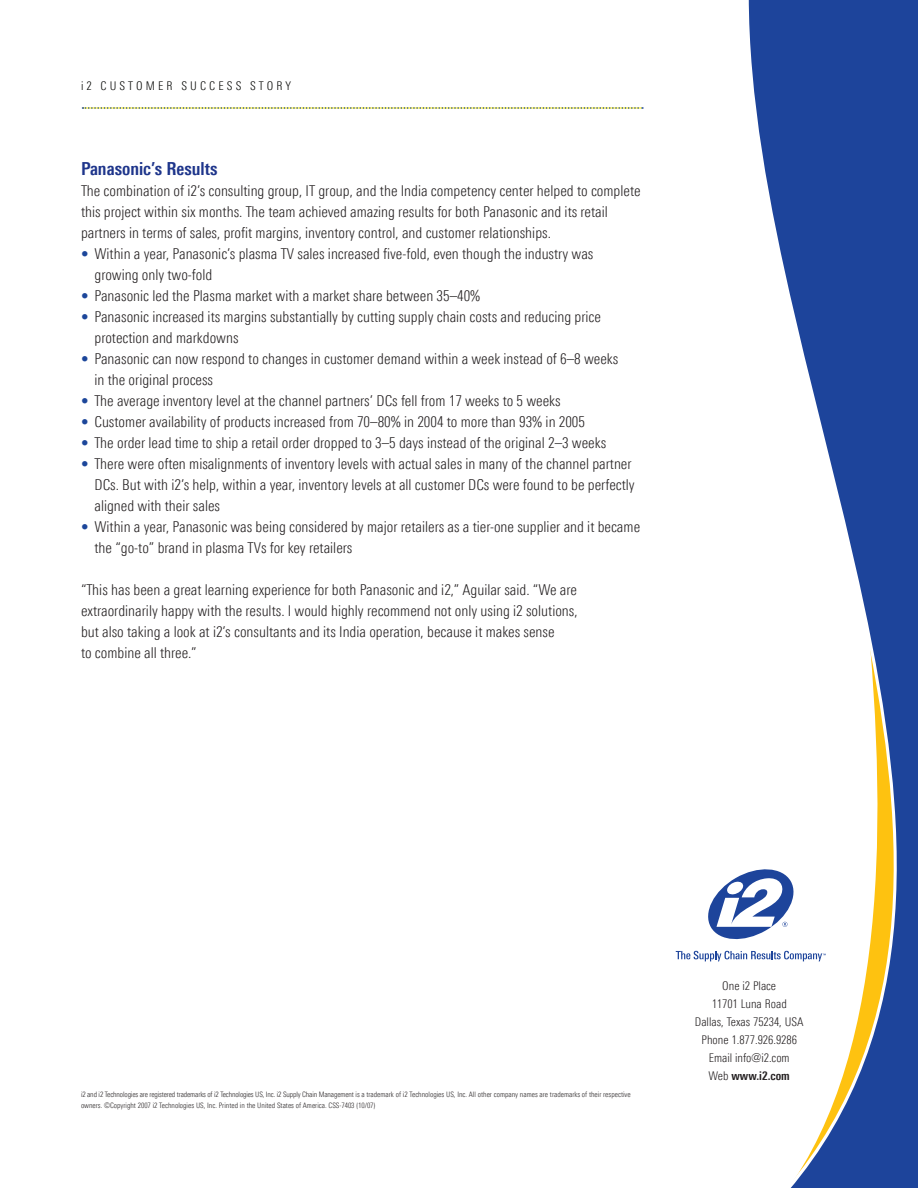
<style>
.page{position:relative;width:918px;height:1188px;background:#fff}
.page>*{position:absolute;margin:0;border:0;box-sizing:border-box;transform-origin:0 0}
.Subhead_1{font:700 condensed 18px "LT Univers";color:#1e358b}
.Bullet_Copy{font:300 condensed 15px/21px "LT Univers";color:#231f20}
.Body_Copy{font:300 condensed 15px/21px "LT Univers";color:#231f20}
.Body_Copy__b_f_Bulle{font:300 condensed 15px/21px "LT Univers";color:#231f20}
.Bullet_Copy__Last{font:300 condensed 15px/21px "LT Univers";color:#231f20}
.Address_Block{font:300 condensed 12px "LT Univers";color:#231f20}
.t1{font:300 condensed 12px "LT Univers";letter-spacing:.26em;color:#040503}
.Address_Block-2{font:700 condensed 12px "LT Univers";color:#231f20}
.Legal_Line{font:300 condensed 7.5px/10.5px "LT Univers";color:#231f20}
.s1{color:#1c469a}
.s2{font-weight:300}
</style>
<div class="page">
<svg style="left:676px;top:951px;width:70px;height:10px"></svg>
<svg style="left:708px;top:873px;width:38px;height:67px"></svg>
<svg style="left:82px;top:107px;width:561px;height:2px"></svg>
<svg style="left:746px;top:0;width:172px;height:1188px"></svg>
<p class="t1" style="left:81px;top:79px;width:212px">i2 CUSTOMER SUCCESS STORY</p>
<p class="Subhead_1" style="left:81px;top:158px;width:138px">Panasonic’s Results</p>
<p class="Body_Copy__b_f_Bulle" style="left:81px;top:180px;width:561px">The combination of i2’s consulting group, IT group, and the India competency center helped to complete this project within six months. The team achieved amazing results for both Panasonic and its retail partners in terms of sales, profit margins, inventory control, and customer relationships.</p>
<p class="Bullet_Copy" style="left:94px;top:243px;width:500px;text-indent:-14px"><span class="s1">•</span> Within a year, Panasonic’s plasma TV sales increased five-fold, even though the industry was growing only two-fold</p>
<p class="Bullet_Copy" style="left:81px;top:285px;width:401px"><span class="s1">•</span> Panasonic led the Plasma market with a market share between 35–40%</p>
<p class="Bullet_Copy" style="left:94px;top:306px;width:508px;text-indent:-14px"><span class="s1">•</span> Panasonic increased its margins substantially by cutting supply chain costs and reducing price protection and markdowns</p>
<p class="Bullet_Copy" style="left:94px;top:348px;width:525px;text-indent:-14px"><span class="s1">•</span> Panasonic can now respond to changes in customer demand within a week instead of 6–8 weeks in the original process</p>
<p class="Bullet_Copy" style="left:81px;top:390px;width:481px"><span class="s1">•</span> The average inventory level at the channel partners’ DCs fell from 17 weeks to 5 weeks</p>
<p class="Bullet_Copy" style="left:81px;top:411px;width:506px"><span class="s1">•</span> Customer availability of products increased from 70–80% in 2004 to more than 93% in 2005</p>
<p class="Bullet_Copy" style="left:81px;top:432px;width:527px"><span class="s1">•</span> The order lead time to ship a retail order dropped to 3–5 days instead of the original 2–3 weeks</p>
<p class="Bullet_Copy" style="left:94px;top:453px;width:542px;text-indent:-14px"><span class="s1">•</span> There were often misalignments of inventory levels with actual sales in many of the channel partner<br>DCs. But with i2’s help, within a year, inventory levels at all customer DCs were found to be perfectly aligned with their sales</p>
<p class="Bullet_Copy__Last" style="left:94px;top:516px;width:547px;text-indent:-14px"><span class="s1">•</span> Within a year, Panasonic was being considered by major retailers as a tier-one supplier and it became the “go-to” brand in plasma TVs for key retailers</p>
<p class="Body_Copy" style="left:81px;top:579px;width:498px">“This has been a great learning experience for both Panasonic and i2,” Aguilar said. “We are extraordinarily happy with the results. I would highly recommend not only using i2 solutions, but also taking a look at i2’s consultants and its India operation, because it makes sense<br>to combine all three.”</p>
<p class="Legal_Line" style="left:81px;top:1089px;width:551px">i2 and i2 Technologies are registered trademarks of i2 Technologies US, Inc. i2 Supply Chain Management is a trademark of i2 Technologies US, Inc. All other company names are trademarks of their respective owners. ©Copyright 2007 i2 Technologies US, Inc. Printed in the United States of America. CSS-7403 (10/07)</p>
<p class="Address_Block" style="left:722px;top:979px;width:55px">One i2 Place</p>
<p class="Address_Block" style="left:712px;top:997px;width:77px">11701 Luna Road</p>
<p class="Address_Block" style="left:695px;top:1015px;width:110px">Dallas, Texas 75234, USA</p>
<p class="Address_Block" style="left:702px;top:1033px;width:97px">Phone 1.877.926.9286</p>
<p class="Address_Block" style="left:709px;top:1051px;width:82px">Email info@i2.com</p>
<p class="Address_Block-2" style="left:709px;top:1069px;width:83px"><span class="s2">Web</span> www.i2.com</p>
</div>
